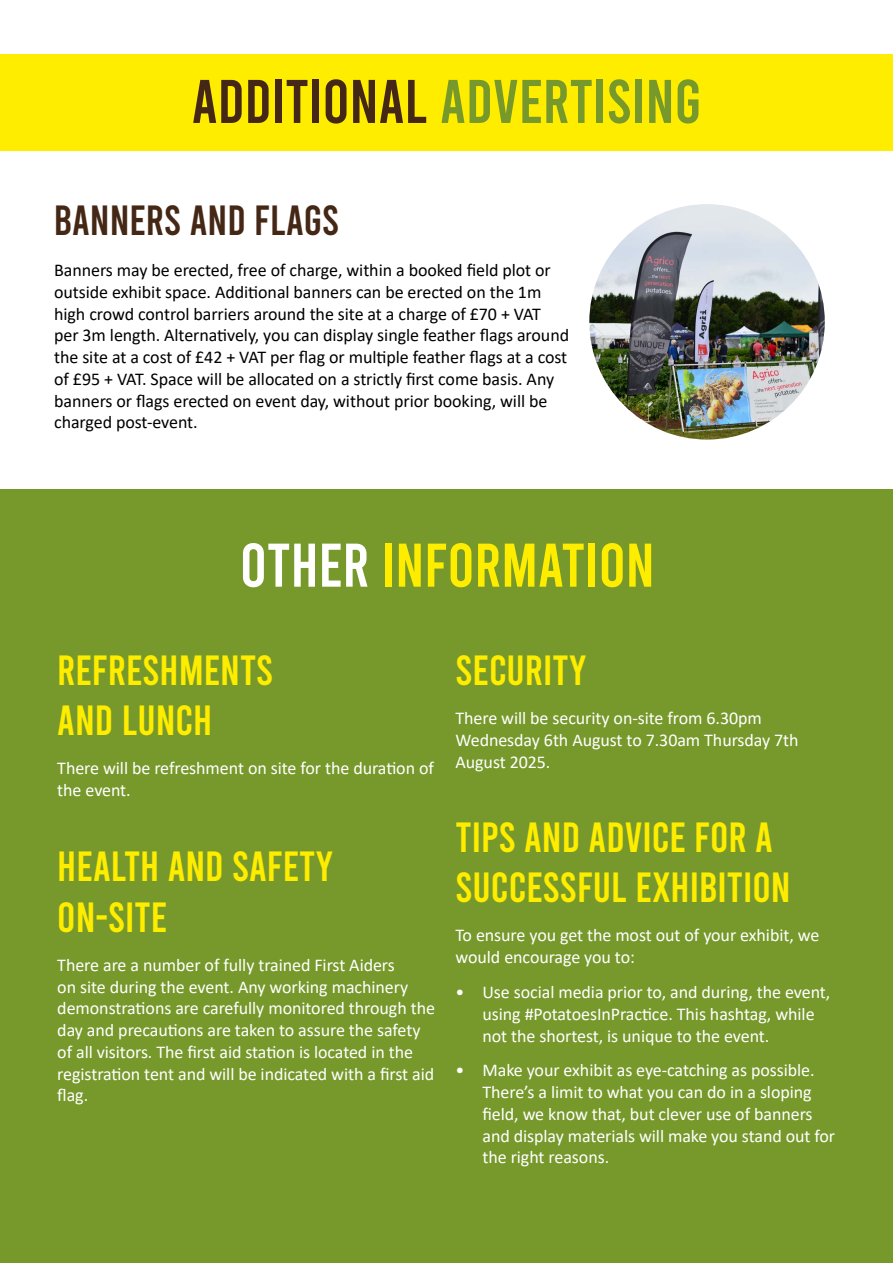
<style>
.page{position:relative;width:893px;height:1263px;background:#fff}
.page>*{position:absolute;margin:0;border:0;box-sizing:border-box;transform-origin:0 0}
.t1{font:61.5px "Bebas";color:#77992c}
.t2{font:61.5px "Bebas";color:#ffed00}
.t3{font:42px/50.4px "Bebas";color:#ffed00}
.t4{font:42px "Bebas";color:#442715}
.t5{font:18px/21.8px "Calibri";letter-spacing:-.005em;color:#fff}
.t6{font:18px/21.8px "Calibri";letter-spacing:-.005em;color:#000}
.s1{color:#442715}
.s2{color:#fff}
</style>
<div class="page">
<div style="left:0;top:54px;width:893px;height:96px;background:#ffed00"></div>
<div style="left:0;top:489px;width:893px;height:774px;background:#77992c"></div>
<img style="left:589px;top:204px;width:236px;height:236px;border-radius:118px">
<h1 class="t1" style="left:192px;top:71px;width:511px"><span class="s1">ADDITIONAL</span> ADVERTISING</h1>
<h2 class="t4" style="left:54px;top:200px;width:284px">BANNERS AND FLAGS</h2>
<p class="t6" style="left:54px;top:259px;width:517px">Banners may be erected, free of charge, within a booked field plot or outside exhibit space. Additional banners can be erected on the 1m high crowd control barriers around the site at a charge of £70 + VAT per 3m length. Alternatively, you can display single feather flags around the site at a cost of £42 + VAT per flag or multiple feather flags at a cost of £95 + VAT. Space will be allocated on a strictly first come basis. Any banners or flags erected on event day, without prior booking, will be charged post-event.</p>
<h1 class="t2" style="left:240px;top:534px;width:416px"><span class="s2">OTHER</span> INFORMATION</h1>
<h2 class="t3" style="left:57px;top:645px;width:215px">REFRESHMENTS<br>AND LUNCH</h2>
<p class="t5" style="left:57px;top:757px;width:378px">There will be refreshment on site for the duration of the event.</p>
<h2 class="t3" style="left:57px;top:841px;width:276px">HEALTH AND SAFETY<br>ON-SITE</h2>
<p class="t5" style="left:57px;top:953px;width:379px">There are a number of fully trained First Aiders<br>on site during the event. Any working machinery demonstrations are carefully monitored through the day and precautions are taken to assure the safety of all visitors. The first aid station is located in the registration tent and will be indicated with a first aid flag.</p>
<h2 class="t3" style="left:455px;top:645px;width:131px">SECURITY</h2>
<p class="t5" style="left:455px;top:707px;width:345px">There will be security on-site from 6.30pm<br>Wednesday 6th August to 7.30am Thursday 7th<br>August 2025.</p>
<h2 class="t3" style="left:455px;top:812px;width:337px">TIPS AND ADVICE FOR A<br>SUCCESSFUL EXHIBITION</h2>
<p class="t5" style="left:455px;top:924px;width:365px">To ensure you get the most out of your exhibit, we would encourage you to:</p>
<p class="t5" style="left:482px;top:981px;width:349px;text-indent:-27px">• Use social media prior to, and during, the event, using #PotatoesInPractice. This hashtag, while not the shortest, is unique to the event.</p>
<p class="t5" style="left:482px;top:1059px;width:354px;text-indent:-27px">• Make your exhibit as eye-catching as possible.<br>There’s a limit to what you can do in a sloping field, we know that, but clever use of banners and display materials will make you stand out for the right reasons.</p>
</div>
